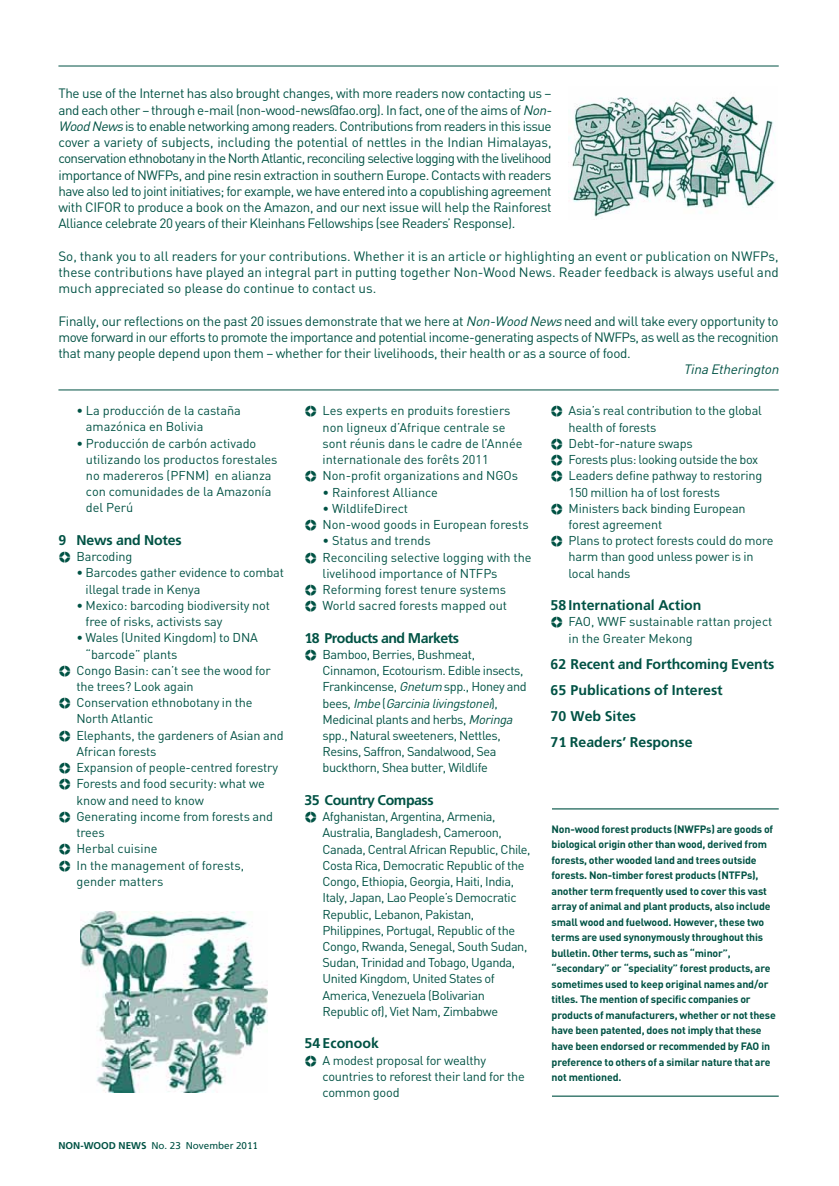
<style>
.page{position:relative;width:839px;height:1186px;background:#fff}
.page>*{position:absolute;margin:0;border:0;box-sizing:border-box;transform-origin:0 0}
.t1{font:14.1px/26.1px "Freeway Demi";color:#005244}
.t2{font:14.1px "Freeway Demi";letter-spacing:-.035em;color:#005244}
.t3{font:13.35px/16.2px "DIN";letter-spacing:-.03em;color:#005244;text-align:justify}
.t4{font:italic 13.35px "DIN";color:#005244}
.t5{font:12.75px/16.2px "DIN";letter-spacing:-.015em;color:#005244}
.t6{font:700 10.65px/15.6px "DIN";letter-spacing:-.015em;color:#005244}
.t7{font:9.9px "Freeway Roman 1";color:#005244}
.s1{font-style:italic}
.s2{font-family:"Ecology P01"}
.s3{font-family:"Freeway Demi"}
</style>
<div class="page">
<hr style="left:58px;top:66px;width:720px;height:1px;background:#005244">
<hr style="left:552px;top:1095px;width:226px;height:2px;background:#005244">
<hr style="left:552px;top:808px;width:226px;height:1px;background:#005244">
<img style="left:80px;top:912px;width:188px;height:181px">
<img style="left:568px;top:96px;width:207px;height:121px">
<hr style="left:58px;top:390px;width:720px;height:1px;background:#005244">
<p class="t3" style="left:58px;top:87px;width:497px;text-align:left">The use of the Internet has also brought changes, with more readers now contacting us – and each other – through e-mail (non-wood-news@fao.org). In fact, one of the aims of <span class="s1">Non-Wood News</span>is to enable networking among readers. Contributions from readers in this issue cover a variety of subjects, including the potential of nettles in the Indian Himalayas, conservation ethnobotany in the North Atlantic, reconciling selective logging with the livelihood importance of NWFPs, and pine resin extraction in southern Europe. Contacts with readers have also led to joint initiatives; for example, we have entered into a copublishing agreement with CIFOR to produce a book on the Amazon, and our next issue will help the Rainforest Alliance celebrate 20 years of their Kleinhans Fellowships (see Readers’ Response).</p>
<p class="t3" style="left:58px;top:250px;width:722px">So, thank you to all readers for your contributions. Whether it is an article or highlighting an event or publication on NWFPs, these contributions have played an integral part in putting together Non-Wood News. Reader feedback is always useful and much appreciated so please do continue to contact us.</p>
<p class="t3" style="left:58px;top:314px;width:722px">Finally, our reflections on the past 20 issues demonstrate that we here at <span class="s1">Non-Wood News</span>need and will take every opportunity to move forward in our efforts to promote the importance and potential income-generating aspects of NWFPs, as well as the recognition that many people depend upon them – whether for their livelihoods, their health or as a source of food.</p>
<p class="t4" style="left:683px;top:365px;width:99px">Tina Etherington</p>
<p class="t5" style="left:86px;top:404px;width:156px;text-indent:-10px">• La producción de la castaña amazónica en Bolivia</p>
<p class="t5" style="left:86px;top:437px;width:193px;text-indent:-10px">• Producción de carbón activado utilizando los productos forestales no madereros (PFNM) en alianza con comunidades de la Amazonía del Perú</p>
<p class="t1" style="left:58px;top:528px;width:125px">9 News and Notes</p>
<p class="t5" style="left:58px;top:550px;width:75px"><span class="s2">%</span> Barcoding</p>
<p class="t5" style="left:86px;top:566px;width:200px;text-indent:-9px">• Barcodes gather evidence to combat illegal trade in Kenya</p>
<p class="t5" style="left:86px;top:599px;width:186px;text-indent:-9px">• Mexico: barcoding biodiversity not free of risks, activists say</p>
<p class="t5" style="left:76px;top:631px;width:183px">• Wales (United Kingdom) to DNA</p>
<p class="t5" style="left:86px;top:647px;width:93px">“barcode” plants</p>
<p class="t5" style="left:58px;top:664px;width:214px"><span class="s2">%</span> Congo Basin: can’t see the wood for</p>
<p class="t5" style="left:76px;top:680px;width:119px">the trees? Look again</p>
<p class="t5" style="left:58px;top:696px;width:196px"><span class="s2">%</span> Conservation ethnobotany in the</p>
<p class="t5" style="left:76px;top:712px;width:79px">North Atlantic</p>
<p class="t5" style="left:58px;top:729px;width:227px"><span class="s2">%</span> Elephants, the gardeners of Asian and</p>
<p class="t5" style="left:76px;top:745px;width:81px">African forests</p>
<p class="t5" style="left:58px;top:761px;width:221px"><span class="s2">%</span> Expansion of people-centred forestry</p>
<p class="t5" style="left:58px;top:777px;width:208px"><span class="s2">%</span> Forests and food security: what we</p>
<p class="t5" style="left:76px;top:794px;width:129px">know and need to know</p>
<p class="t5" style="left:58px;top:810px;width:216px"><span class="s2">%</span> Generating income from forests and</p>
<p class="t5" style="left:76px;top:826px;width:30px">trees</p>
<p class="t5" style="left:58px;top:842px;width:101px"><span class="s2">%</span> Herbal cuisine</p>
<p class="t5" style="left:58px;top:858px;width:187px"><span class="s2">%</span> In the management of forests,</p>
<p class="t5" style="left:76px;top:875px;width:89px">gender matters</p>
<p class="t7" style="left:58px;top:1140px;width:201px"><span class="s3">NON-WOOD NEWS</span> No. 23 November 2011</p>
<p class="t5" style="left:304px;top:404px;width:207px"><span class="s2">%</span> Les experts en produits forestiers</p>
<p class="t5" style="left:322px;top:421px;width:184px">non ligneux d’Afrique centrale se</p>
<p class="t5" style="left:322px;top:437px;width:201px">sont réunis dans le cadre de l’Année</p>
<p class="t5" style="left:322px;top:453px;width:168px">internationale des forêts 2011</p>
<p class="t5" style="left:304px;top:469px;width:215px"><span class="s2">%</span> Non-profit organizations and NGOs</p>
<p class="t5" style="left:322px;top:486px;width:117px">• Rainforest Alliance</p>
<p class="t5" style="left:304px;top:502px;width:226px;text-indent:18px">• WildlifeDirect<br><span class="s2">%</span> Non-wood goods in European forests</p>
<p class="t5" style="left:322px;top:534px;width:110px">• Status and trends</p>
<p class="t5" style="left:304px;top:551px;width:229px"><span class="s2">%</span> Reconciling selective logging with the</p>
<p class="t5" style="left:322px;top:567px;width:176px">livelihood importance of NTFPs</p>
<p class="t5" style="left:304px;top:583px;width:203px"><span class="s2">%</span> Reforming forest tenure systems</p>
<p class="t5" style="left:304px;top:599px;width:204px"><span class="s2">%</span> World sacred forests mapped out</p>
<p class="t2" style="left:304px;top:631px;width:156px">18 Products and Markets</p>
<p class="t5" style="left:322px;top:648px;width:206px;text-indent:-18px"><span class="s2">%</span> Bamboo, Berries, Bushmeat, Cinnamon, Ecotourism. Edible insects, Frankincense, <span class="s1">Gnetum</span>spp., Honey and b e e s , <span class="s1">Imbe</span> ( <span class="s1">Garcinia livingstonei</span>) , Medicinal plants and herbs, <span class="s1">Moringa </span>spp., Natural sweeteners, Nettles, Resins, Saffron, Sandalwood, Sea buckthorn, Shea butter, Wildlife</p>
<p class="t2" style="left:304px;top:793px;width:131px">35 Country Compass</p>
<p class="t5" style="left:322px;top:810px;width:209px;text-indent:-18px"><span class="s2">%</span> Afghanistan, Argentina, Armenia, Australia, Bangladesh, Cameroon, Canada, Central African Republic, Chile, Costa Rica, Democratic Republic of the Congo, Ethiopia, Georgia, Haiti, India, Italy, Japan, Lao People’s Democratic Republic, Lebanon, Pakistan, Philippines, Portugal, Republic of the Congo, Rwanda, Senegal, South Sudan, Sudan, Trinidad and Tobago, Uganda, United Kingdom, United States of America, Venezuela (Bolivarian Republic of), Viet Nam, Zimbabwe</p>
<p class="t1" style="left:304px;top:1031px;width:76px">54 Econook</p>
<p class="t5" style="left:322px;top:1054px;width:204px;text-indent:-18px"><span class="s2">%</span> A modest proposal for wealthy countries to reforest their land for the common good</p>
<p class="t5" style="left:550px;top:404px;width:213px"><span class="s2">%</span> Asia’s real contribution to the global</p>
<p class="t5" style="left:568px;top:421px;width:89px">health of forests</p>
<p class="t5" style="left:550px;top:437px;width:144px"><span class="s2">%</span> Debt-for-nature swaps</p>
<p class="t5" style="left:550px;top:453px;width:209px"><span class="s2">%</span> Forests plus: looking outside the box</p>
<p class="t5" style="left:550px;top:469px;width:213px"><span class="s2">%</span> Leaders define pathway to restoring</p>
<p class="t5" style="left:568px;top:486px;width:153px">150 million ha of lost forests</p>
<p class="t5" style="left:550px;top:502px;width:196px"><span class="s2">%</span> Ministers back binding European</p>
<p class="t5" style="left:568px;top:518px;width:95px">forest agreement</p>
<p class="t5" style="left:550px;top:534px;width:224px"><span class="s2">%</span> Plans to protect forests could do more</p>
<p class="t5" style="left:568px;top:550px;width:186px">harm than good unless power is in</p>
<p class="t5" style="left:568px;top:567px;width:63px">local hands</p>
<p class="t1" style="left:550px;top:593px;width:152px">58 International Action</p>
<p class="t5" style="left:568px;top:615px;width:205px;text-indent:-18px"><span class="s2">%</span> FAO, WWF sustainable rattan project in the Greater Mekong</p>
<p class="t1" style="left:550px;top:651px;width:225px">62 Recent and Forthcoming Events<br>65 Publications of Interest<br>70 Web Sites<br>71 Readers’ Response</p>
<p class="t6" style="left:551px;top:822px;width:226px">Non-wood forest products (NWFPs) are goods of biological origin other than wood, derived from forests, other wooded land and trees outside forests. Non-timber forest products (NTFPs), another term frequently used to cover this vast array of animal and plant products, also include small wood and fuelwood. However, these two terms are used synonymously throughout this bulletin. Other terms, such as “minor”, “secondary” or “speciality” forest products, are sometimes used to keep original names and/or titles. The mention of specific companies or products of manufacturers, whether or not these have been patented, does not imply that these have been endorsed or recommended by FAO in preference to others of a similar nature that are not mentioned.</p>
</div>
